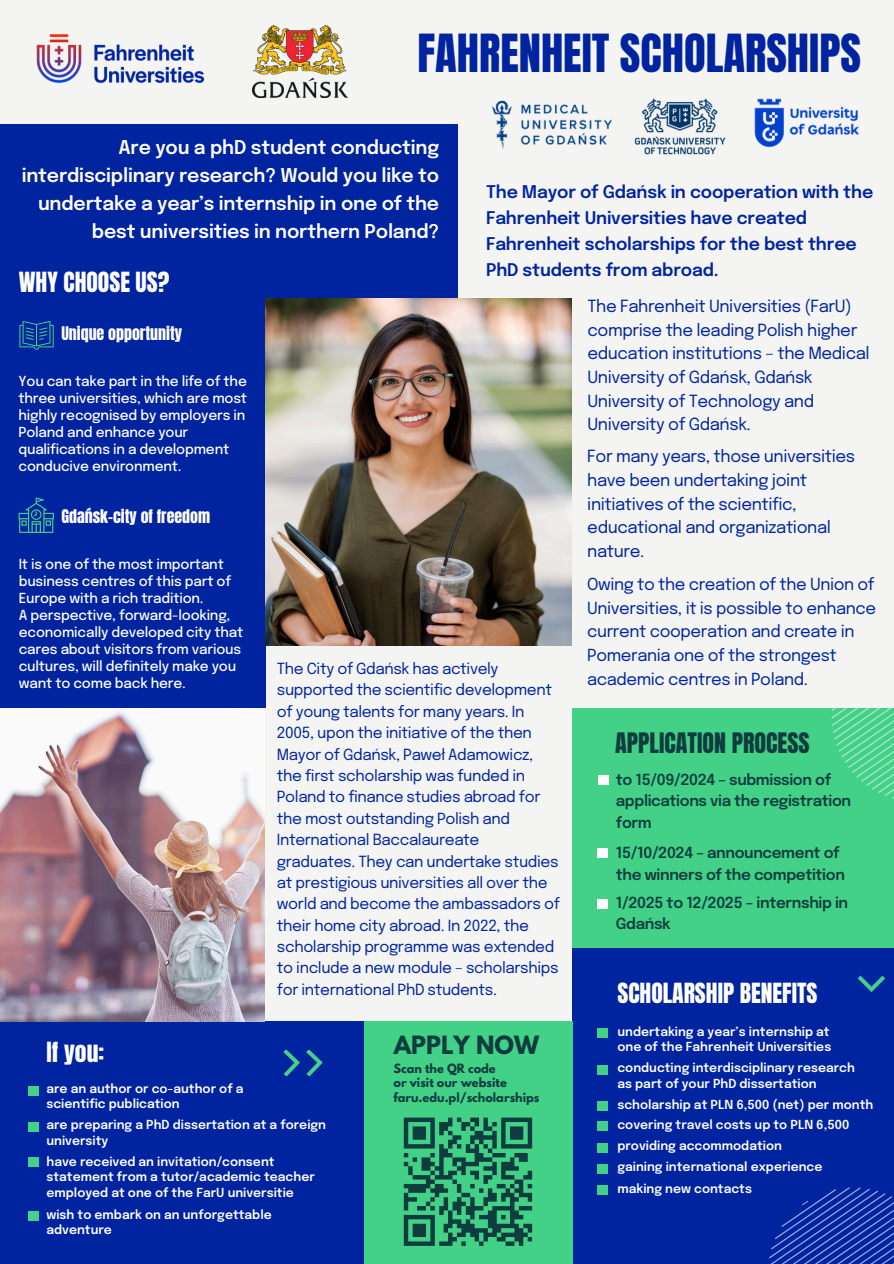
<style>
.page{position:relative;width:894px;height:1264px;background:#fff}
.page>*{position:absolute;margin:0;border:0;box-sizing:border-box;transform-origin:0 0}
.t1{font:44.7px "Anton";color:#0023a0}
.t2{font:24px "Anton";color:#0f3d3e}
.t3{font:23.7px "Anton";color:#fff}
.t4{font:700 22.35px "League Spartan";color:#0f3d3e}
.t5{font:600 18.9px/28.2px "Epilogue";letter-spacing:-.01em;color:#fff;text-align:right}
.t6{font:600 17.4px/25.8px "Epilogue";letter-spacing:-.01em;color:#0023a0}
.t7{font:16.65px/23.7px "Epilogue";letter-spacing:-.025em;color:#0023a0}
.t8{font:16.5px/23.7px "Epilogue";letter-spacing:-.025em;color:#0023a0}
.t9{font:15.9px "Anton";color:#fff}
.t10{font:15.3px/21.5px "Epilogue";letter-spacing:-.025em;color:#0023a0}
.t11{font:600 15.15px/21.5px "Epilogue";letter-spacing:-.025em;color:#0f3d3e}
.t12{font:500 13.8px/16.8px "Epilogue";letter-spacing:-.015em;color:#fff}
.t13{font:600 12.45px/15.5px "Epilogue";color:#fff}
.t14{font:700 11.4px "League Spartan";color:#0f3d3e}
</style>
<div class="page">
<div style="left:0;top:0;width:893px;height:1263px;background:#f4f5f2"></div>
<div style="left:0;top:125px;width:458px;height:178px;background:#0023a0"></div>
<img style="left:252px;top:25px;width:95px;height:72px">
<div style="left:572px;top:939px;width:321px;height:324px;background:#0023a0"></div>
<div style="left:597px;top:1027px;width:10px;height:10px;background:#43d188"></div>
<div style="left:597px;top:1065px;width:10px;height:9px;background:#43d188"></div>
<div style="left:597px;top:1101px;width:10px;height:10px;background:#43d188"></div>
<svg style="left:857px;top:975px;width:27px;height:17px"></svg>
<div style="left:597px;top:1121px;width:10px;height:9px;background:#43d188"></div>
<div style="left:597px;top:1143px;width:10px;height:9px;background:#43d188"></div>
<div style="left:597px;top:1164px;width:10px;height:9px;background:#43d188"></div>
<div style="left:597px;top:1185px;width:10px;height:9px;background:#43d188"></div>
<div style="left:0;top:240px;width:265px;height:467px;background:#0023a0"></div>
<svg style="left:19px;top:497px;width:34px;height:35px"></svg>
<svg style="left:19px;top:321px;width:35px;height:29px"></svg>
<img style="left:754px;top:98px;width:105px;height:50px">
<img style="left:634px;top:98px;width:92px;height:57px">
<img style="left:492px;top:100px;width:120px;height:49px">
<div style="left:277px;top:1021px;width:295px;height:242px;background:#43d188"></div>
<div style="left:0;top:1021px;width:363px;height:242px;background:#0023a0"></div>
<div style="left:28px;top:1085px;width:10px;height:10px;background:#43d188"></div>
<div style="left:28px;top:1122px;width:10px;height:9px;background:#43d188"></div>
<div style="left:28px;top:1157px;width:10px;height:9px;background:#43d188"></div>
<div style="left:28px;top:1211px;width:10px;height:9px;background:#43d188"></div>
<img style="left:0;top:713px;width:265px;height:308px">
<svg style="left:769px;top:1187px;width:124px;height:76px"></svg>
<div style="left:572px;top:708px;width:321px;height:239px;background:#43d188"></div>
<svg style="left:283px;top:1049px;width:17px;height:27px"></svg>
<div style="left:598px;top:775px;width:10px;height:9px;background:#fff"></div>
<div style="left:597px;top:848px;width:10px;height:10px;background:#fff"></div>
<div style="left:597px;top:899px;width:10px;height:9px;background:#fff"></div>
<svg style="left:831px;top:708px;width:62px;height:90px"></svg>
<svg style="left:306px;top:1049px;width:17px;height:27px"></svg>
<img style="left:265px;top:298px;width:306px;height:347px">
<svg style="left:403px;top:1117px;width:130px;height:129px"></svg>
<img style="left:4px;top:34px;width:234px;height:91px">
<p class="t1" style="left:417px;top:21px;width:445px">FAHRENHEIT SCHOLARSHIPS</p>
<p class="t5" style="left:22px;top:135px;width:419px">Are you a phD student conducting interdisciplinary research? Would you like to undertake a year’s internship in one of the best universities in northern Poland?</p>
<p class="t6" style="left:486px;top:181px;width:389px">The Mayor of Gdańsk in cooperation with the Fahrenheit Universities have created Fahrenheit scholarships for the best three PhD students from abroad.</p>
<h6 class="t3" style="left:19px;top:264px;width:152px">WHY CHOOSE US?</h6>
<h6 class="t9" style="left:61px;top:322px;width:122px">Unique opportunity</h6>
<h6 class="t12" style="left:19px;top:374px;width:230px">You can take part in the life of the three universities, which are most highly recognised by employers in<br>Poland and enhance your qualifications in a development conducive environment.</h6>
<h3 class="t9" style="left:61px;top:505px;width:150px">Gdańsk–city of freedom</h3>
<p class="t7" style="left:587px;top:296px;width:283px">The Fahrenheit Universities (FarU) comprise the leading Polish higher education institutions – the Medical<br>University of Gdańsk, Gdańsk<br>University of Technology and<br>University of Gdańsk.</p>
<p class="t7" style="left:587px;top:446px;width:269px">For many years, those universities have been undertaking joint initiatives of the scientific, educational and organizational nature.</p>
<p class="t12" style="left:19px;top:557px;width:214px">It is one of the most important business centres of this part of<br>Europe with a rich tradition.</p>
<p class="t12" style="left:19px;top:608px;width:226px">A perspective, forward-looking, economically developed city that cares about visitors from various cultures, will definitely make you want to come back here.</p>
<h5 class="t8" style="left:587px;top:573px;width:290px">Owing to the creation of the Union of Universities, it is possible to enhance current cooperation and create in Pomerania one of the strongest academic centres in Poland.</h5>
<p class="t10" style="left:277px;top:659px;width:284px">The City of Gdańsk has actively supported the scientific development of young talents for many years. In 2005, upon the initiative of the then Mayor of Gdańsk, Paweł Adamowicz, the first scholarship was funded in Poland to finance studies abroad for the most outstanding Polish and International Baccalaureate graduates. They can undertake studies at prestigious universities all over the world and become the ambassadors of their home city abroad. In 2022, the scholarship programme was extended to include a new module – scholarships for international PhD students.</p>
<p class="t2" style="left:615px;top:726px;width:196px">APPLICATION PROCESS</p>
<p class="t11" style="left:615px;top:770px;width:237px">to 15/09/2024 – submission of applications via the registration form</p>
<p class="t11" style="left:615px;top:843px;width:230px">15/10/2024 – announcement of the winners of the competition</p>
<p class="t11" style="left:615px;top:892px;width:234px">1/2025 to 12/2025 – internship in<br>Gdańsk</p>
<p class="t3" style="left:617px;top:976px;width:201px">SCHOLARSHIP BENEFITS</p>
<p class="t3" style="left:46px;top:1035px;width:59px">If you:</p>
<p class="t13" style="left:46px;top:1081px;width:198px">are an author or co-author of a scientific publication</p>
<p class="t13" style="left:46px;top:1118px;width:281px">are preparing a PhD dissertation at a foreign university</p>
<p class="t13" style="left:46px;top:1154px;width:270px">have received an invitation/consent statement from a tutor/academic teacher employed at one of the FarU universitie</p>
<h4 class="t13" style="left:46px;top:1207px;width:227px">wish to embark on an unforgettable adventure</h4>
<p class="t4" style="left:393px;top:1034px;width:147px">APPLY NOW</p>
<p class="t14" style="left:393px;top:1062px;width:104px">Scan the QR code</p>
<p class="t14" style="left:393px;top:1077px;width:115px">or visit our website</p>
<p class="t14" style="left:393px;top:1091px;width:147px">faru.edu.pl/scholarships</p>
<p class="t13" style="left:617px;top:1024px;width:215px">undertaking a year’s internship at one of the Fahrenheit Universities</p>
<p class="t13" style="left:617px;top:1061px;width:239px">conducting interdisciplinary research as part of your PhD dissertation</p>
<p class="t13" style="left:617px;top:1098px;width:257px">scholarship at PLN 6,500 (net) per month</p>
<h3 class="t13" style="left:617px;top:1117px;width:233px">covering travel costs up to PLN 6,500</h3>
<p class="t13" style="left:617px;top:1139px;width:166px">providing accommodation</p>
<h1 class="t13" style="left:617px;top:1160px;width:206px">gaining international experience</h1>
<p class="t13" style="left:617px;top:1181px;width:136px">making new contacts</p>
</div>
